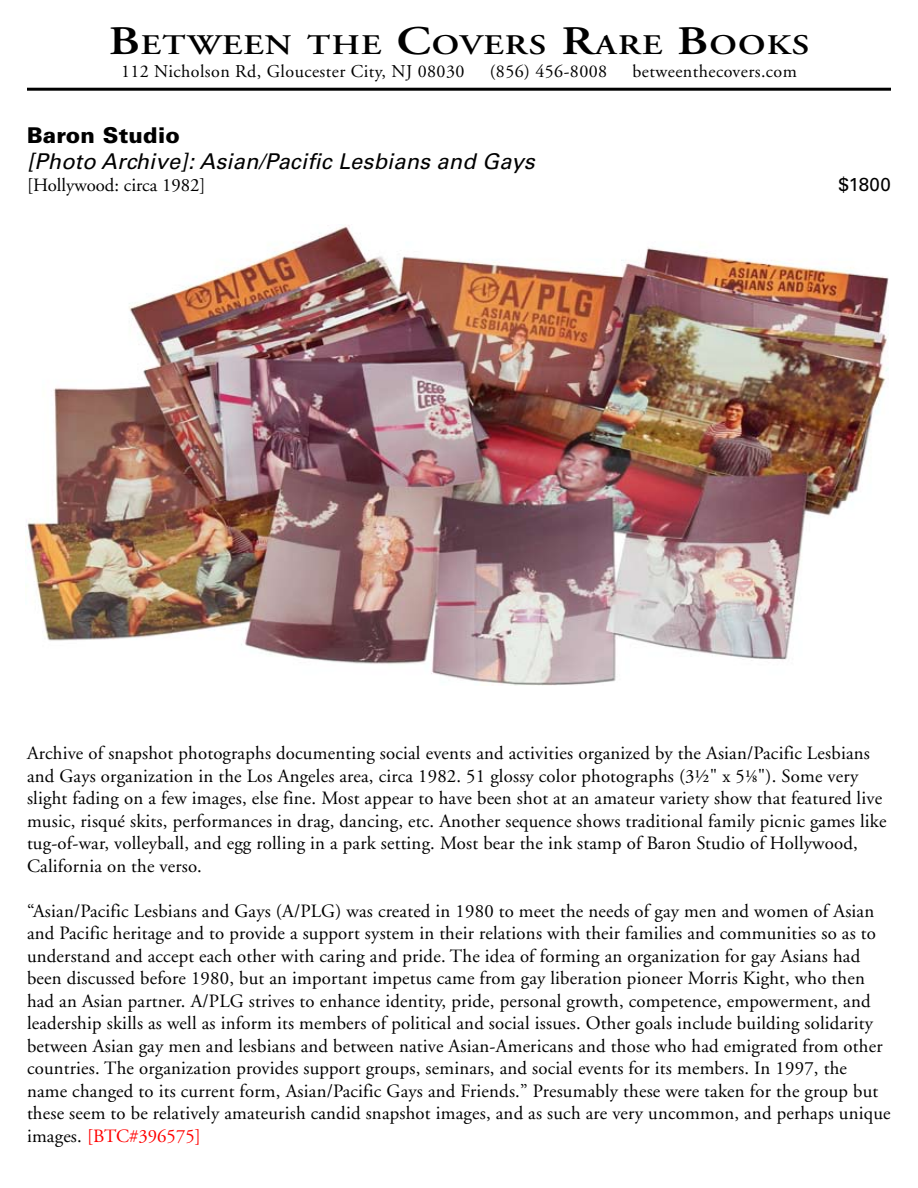
<style>
.page{position:relative;width:918px;height:1188px;background:#fff}
.page>*{position:absolute;margin:0;border:0;box-sizing:border-box;transform-origin:0 0}
.t1{font:600 28.35px "Adobe Garamond";letter-spacing:.035em;color:#000;scale:1.22 1}
.t2{font:italic 21.75px "Univers";letter-spacing:.01em;color:#000}
.t3{font:900 21.75px "Univers";letter-spacing:.01em;color:#000}
.t4{font:18.75px/22.5px "Adobe Garamond";letter-spacing:.01em;color:#000}
.t5{font:18.75px "Univers";color:#000}
.t6{font:18px "Adobe Garamond";letter-spacing:.025em;color:#000}
.s1{font-size:40.5px}
.s2{font-family:"Garamond Premr Pro"}
.s3{color:#f00}
</style>
<div class="page">
<hr style="left:27px;top:88px;width:864px;height:3px;background:#000">
<img style="left:26px;top:225px;width:863px;height:460px">
<h1 class="t1" style="left:109px;top:29px;width:576px"><span class="s1">B</span>ETWEEN THE <span class="s1">C</span>OVERS <span class="s1">R</span>ARE <span class="s1">B</span>OOKS</h1>
<p class="t6" style="left:121px;top:61px;width:345px">112 Nicholson Rd, Gloucester City, NJ 08030</p>
<p class="t6" style="left:490px;top:61px;width:119px">(856) 456-8008</p>
<p class="t6" style="left:633px;top:61px;width:166px">betweenthecovers.com</p>
<p class="t3" style="left:27px;top:121px;width:154px">Baron Studio</p>
<p class="t2" style="left:27px;top:148px;width:509px">[Photo Archive]: Asian/Pacific Lesbians and Gays</p>
<p class="t4" style="left:27px;top:174px;width:180px">[Hollywood: circa 1982]</p>
<p class="t5" style="left:838px;top:173px;width:54px">$1800</p>
<p class="t4" style="left:27px;top:742px;width:861px">Archive of snapshot photographs documenting social events and activities organized by the Asian/Pacific Lesbians and Gays organization in the Los Angeles area, circa 1982. 51 glossy color photographs (3½" x 5<span class="s2">⅛</span>"). Some very slight fading on a few images, else fine. Most appear to have been shot at an amateur variety show that featured live music, risqué skits, performances in drag, dancing, etc. Another sequence shows traditional family picnic games like tug-of-war, volleyball, and egg rolling in a park setting. Most bear the ink stamp of Baron Studio of Hollywood, California on the verso.</p>
<p class="t4" style="left:27px;top:900px;width:865px">“Asian/Pacific Lesbians and Gays (A/PLG) was created in 1980 to meet the needs of gay men and women of Asian and Pacific heritage and to provide a support system in their relations with their families and communities so as to understand and accept each other with caring and pride. The idea of forming an organization for gay Asians had been discussed before 1980, but an important impetus came from gay liberation pioneer Morris Kight, who then had an Asian partner. A/PLG strives to enhance identity, pride, personal growth, competence, empowerment, and leadership skills as well as inform its members of political and social issues. Other goals include building solidarity between Asian gay men and lesbians and between native Asian-Americans and those who had emigrated from other countries. The organization provides support groups, seminars, and social events for its members. In 1997, the name changed to its current form, Asian/Pacific Gays and Friends.” Presumably these were taken for the group but these seem to be relatively amateurish candid snapshot images, and as such are very uncommon, and perhaps unique images. <span class="s3">[BTC#396575]</span></p>
</div>
